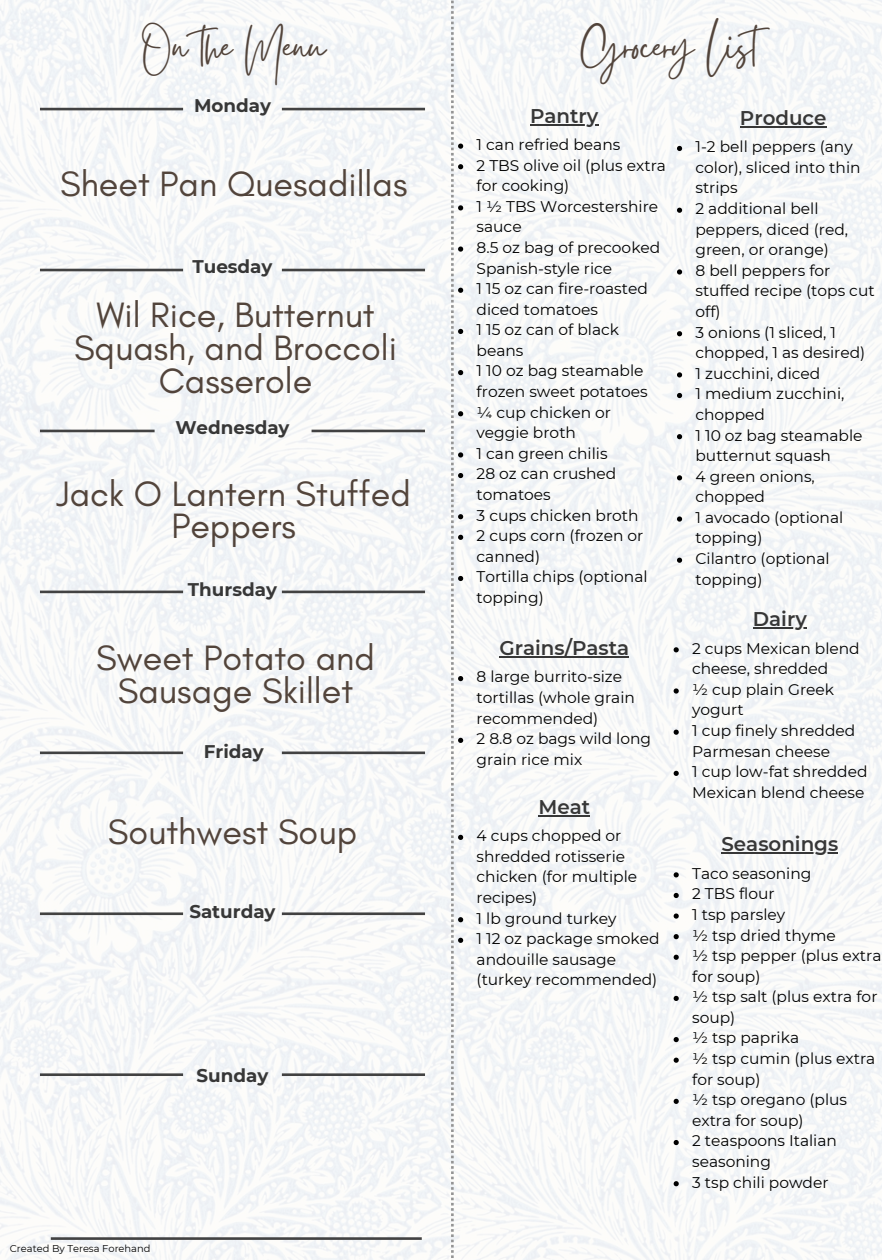
<style>
.page{position:relative;width:882px;height:1260px;background:#fff}
.page>*{position:absolute;margin:0;border:0;box-sizing:border-box;transform-origin:0 0}
.t1{font:49.7px "Gistesy";color:#52443b}
.t2{font:35.88px/33.2px "Glacial Indifference";color:#52443b;text-align:center}
.t3{font:600 19.78px "Montserrat";color:#373737}
.t4{font:700 18.38px "Montserrat";color:#373737}
.t5{font:15.4px/20.7px "Montserrat";color:#000}
.t6{font:9.8px "Montserrat";color:#000}
</style>
<div class="page">
<img style="left:0;top:0;width:882px;height:1260px">
<hr style="left:40px;top:108px;width:143px;height:2px;background:#424242">
<hr style="left:282px;top:108px;width:143px;height:2px;background:#424242">
<hr style="left:40px;top:269px;width:143px;height:2px;background:#424242">
<hr style="left:282px;top:269px;width:143px;height:2px;background:#424242">
<hr style="left:40px;top:430px;width:115px;height:2px;background:#424242">
<hr style="left:312px;top:430px;width:113px;height:2px;background:#424242">
<hr style="left:40px;top:591px;width:143px;height:2px;background:#424242">
<hr style="left:282px;top:591px;width:143px;height:2px;background:#424242">
<hr style="left:40px;top:752px;width:143px;height:2px;background:#424242">
<hr style="left:282px;top:752px;width:143px;height:2px;background:#424242">
<hr style="left:40px;top:912px;width:143px;height:3px;background:#424242">
<hr style="left:282px;top:912px;width:143px;height:3px;background:#424242">
<hr style="left:51px;top:1237px;width:371px;height:3px;background:#424242">
<hr style="left:40px;top:1073px;width:143px;height:3px;background:#424242">
<hr style="left:282px;top:1073px;width:143px;height:3px;background:#424242">
<hr style="left:530px;top:124px;width:68px;height:1px;background:#373737">
<hr style="left:499px;top:656px;width:130px;height:2px;background:#373737">
<hr style="left:740px;top:126px;width:87px;height:2px;background:#373737">
<svg style="left:677px;top:146px;width:5px;height:5px"></svg>
<svg style="left:677px;top:208px;width:5px;height:5px"></svg>
<svg style="left:677px;top:269px;width:5px;height:6px"></svg>
<svg style="left:677px;top:331px;width:5px;height:5px"></svg>
<svg style="left:677px;top:372px;width:5px;height:6px"></svg>
<svg style="left:677px;top:393px;width:5px;height:5px"></svg>
<svg style="left:677px;top:434px;width:5px;height:5px"></svg>
<svg style="left:677px;top:475px;width:5px;height:5px"></svg>
<svg style="left:677px;top:516px;width:5px;height:6px"></svg>
<svg style="left:677px;top:558px;width:5px;height:5px"></svg>
<hr style="left:753px;top:628px;width:54px;height:1px;background:#373737">
<svg style="left:674px;top:647px;width:5px;height:5px"></svg>
<svg style="left:674px;top:688px;width:5px;height:6px"></svg>
<svg style="left:674px;top:730px;width:5px;height:5px"></svg>
<svg style="left:674px;top:771px;width:5px;height:5px"></svg>
<hr style="left:538px;top:815px;width:52px;height:2px;background:#373737">
<svg style="left:451px;top:1px;width:12px;height:1259px"></svg>
<hr style="left:721px;top:853px;width:117px;height:1px;background:#373737">
<svg style="left:674px;top:872px;width:5px;height:5px"></svg>
<svg style="left:674px;top:893px;width:5px;height:5px"></svg>
<svg style="left:674px;top:913px;width:5px;height:6px"></svg>
<svg style="left:674px;top:934px;width:5px;height:5px"></svg>
<svg style="left:674px;top:955px;width:5px;height:5px"></svg>
<svg style="left:674px;top:996px;width:5px;height:5px"></svg>
<svg style="left:674px;top:1037px;width:5px;height:5px"></svg>
<svg style="left:674px;top:1058px;width:5px;height:5px"></svg>
<svg style="left:674px;top:1099px;width:5px;height:5px"></svg>
<svg style="left:674px;top:1140px;width:5px;height:5px"></svg>
<svg style="left:674px;top:1181px;width:5px;height:5px"></svg>
<h2 class="t1" style="left:142px;top:11px;width:185px">On the Menu</h2>
<h3 class="t1" style="left:581px;top:11px;width:205px">Grocery List</h3>
<h2 class="t4" style="left:194px;top:94px;width:78px">Monday</h2>
<h3 class="t3" style="left:530px;top:104px;width:70px">Pantry</h3>
<p class="t5" style="left:477px;top:134px;width:145px">1 can refried beans</p>
<p class="t5" style="left:477px;top:155px;width:191px">2 TBS olive oil (plus extra for cooking)</p>
<p class="t5" style="left:477px;top:196px;width:183px">1 ½ TBS Worcestershire sauce</p>
<p class="t5" style="left:477px;top:237px;width:185px">8.5 oz bag of precooked<br>Spanish-style rice</p>
<p class="t5" style="left:477px;top:278px;width:173px">1 15 oz can fire-roasted diced tomatoes</p>
<p class="t5" style="left:477px;top:319px;width:144px">1 15 oz can of black beans</p>
<p class="t5" style="left:477px;top:361px;width:173px">1 10 oz bag steamable frozen sweet potatoes</p>
<p class="t5" style="left:477px;top:402px;width:136px">¼ cup chicken or veggie broth</p>
<p class="t5" style="left:477px;top:443px;width:133px">1 can green chilis</p>
<p class="t5" style="left:477px;top:464px;width:141px">28 oz can crushed tomatoes</p>
<p class="t5" style="left:477px;top:505px;width:164px">3 cups chicken broth</p>
<p class="t5" style="left:477px;top:525px;width:168px">2 cups corn (frozen or canned)</p>
<p class="t5" style="left:477px;top:567px;width:173px">Tortilla chips (optional topping)</p>
<h3 class="t3" style="left:499px;top:636px;width:131px">Grains/Pasta</h3>
<p class="t5" style="left:477px;top:667px;width:160px">8 large burrito-size tortillas (whole grain recommended)</p>
<p class="t5" style="left:477px;top:728px;width:176px">2 8.8 oz bags wild long grain rice mix</p>
<p class="t3" style="left:740px;top:106px;width:88px">Produce</p>
<p class="t5" style="left:695px;top:136px;width:167px">1-2 bell peppers (any color), sliced into thin strips</p>
<p class="t5" style="left:695px;top:198px;width:154px">2 additional bell peppers, diced (red, green, or orange)</p>
<p class="t5" style="left:695px;top:260px;width:181px">8 bell peppers for stuffed recipe (tops cut off)</p>
<p class="t5" style="left:695px;top:322px;width:171px">3 onions (1 sliced, 1 chopped, 1 as desired)</p>
<p class="t5" style="left:695px;top:363px;width:126px">1 zucchini, diced</p>
<p class="t5" style="left:695px;top:384px;width:150px">1 medium zucchini, chopped</p>
<p class="t5" style="left:695px;top:425px;width:168px">1 10 oz bag steamable butternut squash</p>
<h3 class="t5" style="left:695px;top:466px;width:121px">4 green onions, chopped</h3>
<p class="t5" style="left:695px;top:507px;width:149px">1 avocado (optional topping)</p>
<p class="t5" style="left:695px;top:548px;width:136px">Cilantro (optional topping)</p>
<p class="t3" style="left:753px;top:607px;width:55px">Dairy</p>
<p class="t5" style="left:692px;top:638px;width:169px">2 cups Mexican blend cheese, shredded</p>
<h3 class="t5" style="left:692px;top:679px;width:143px">½ cup plain Greek yogurt</h3>
<p class="t5" style="left:692px;top:720px;width:165px">1 cup finely shredded<br>Parmesan cheese</p>
<p class="t5" style="left:692px;top:761px;width:177px">1 cup low-fat shredded<br>Mexican blend cheese</p>
<h2 class="t2" style="left:60px;top:167px;width:349px">Sheet Pan Quesadillas</h2>
<h1 class="t4" style="left:192px;top:255px;width:82px">Tuesday</h1>
<h1 class="t2" style="left:74px;top:297px;width:325px">Wil Rice, Butternut<br>Squash, and Broccoli<br>Casserole</h1>
<h3 class="t4" style="left:175px;top:416px;width:116px">Wednesday</h3>
<h3 class="t2" style="left:57px;top:477px;width:356px">Jack O Lantern Stuffed<br>Peppers</h3>
<h2 class="t4" style="left:188px;top:578px;width:91px">Thursday</h2>
<h3 class="t2" style="left:96px;top:641px;width:280px">Sweet Potato and<br>Sausage Skillet</h3>
<h3 class="t4" style="left:204px;top:741px;width:61px">Friday</h3>
<p class="t2" style="left:108px;top:815px;width:251px">Southwest Soup</p>
<h3 class="t4" style="left:189px;top:900px;width:88px">Saturday</h3>
<h2 class="t4" style="left:197px;top:1064px;width:73px">Sunday</h2>
<h3 class="t6" style="left:10px;top:1242px;width:142px">Created By Teresa Forehand</h3>
<h3 class="t3" style="left:538px;top:795px;width:53px">Meat</h3>
<p class="t5" style="left:477px;top:825px;width:162px">4 cups chopped or shredded rotisserie chicken (for multiple recipes)</p>
<p class="t5" style="left:477px;top:908px;width:141px">1 lb ground turkey</p>
<p class="t5" style="left:477px;top:928px;width:184px">1 12 oz package smoked andouille sausage (turkey recommended)</p>
<h3 class="t3" style="left:721px;top:832px;width:118px">Seasonings</h3>
<p class="t5" style="left:692px;top:863px;width:121px">Taco seasoning</p>
<p class="t5" style="left:692px;top:883px;width:84px">2 TBS flour</p>
<p class="t5" style="left:692px;top:904px;width:95px">1 tsp parsley</p>
<p class="t5" style="left:692px;top:925px;width:145px">½ tsp dried thyme</p>
<p class="t5" style="left:692px;top:945px;width:191px">½ tsp pepper (plus extra for soup)</p>
<p class="t5" style="left:692px;top:986px;width:187px">½ tsp salt (plus extra for soup)</p>
<p class="t5" style="left:692px;top:1028px;width:109px">½ tsp paprika</p>
<p class="t5" style="left:692px;top:1048px;width:185px">½ tsp cumin (plus extra for soup)</p>
<p class="t5" style="left:692px;top:1089px;width:156px">½ tsp oregano (plus extra for soup)</p>
<p class="t5" style="left:692px;top:1131px;width:146px">2 teaspoons Italian seasoning</p>
<p class="t5" style="left:692px;top:1172px;width:138px">3 tsp chili powder</p>
</div>
